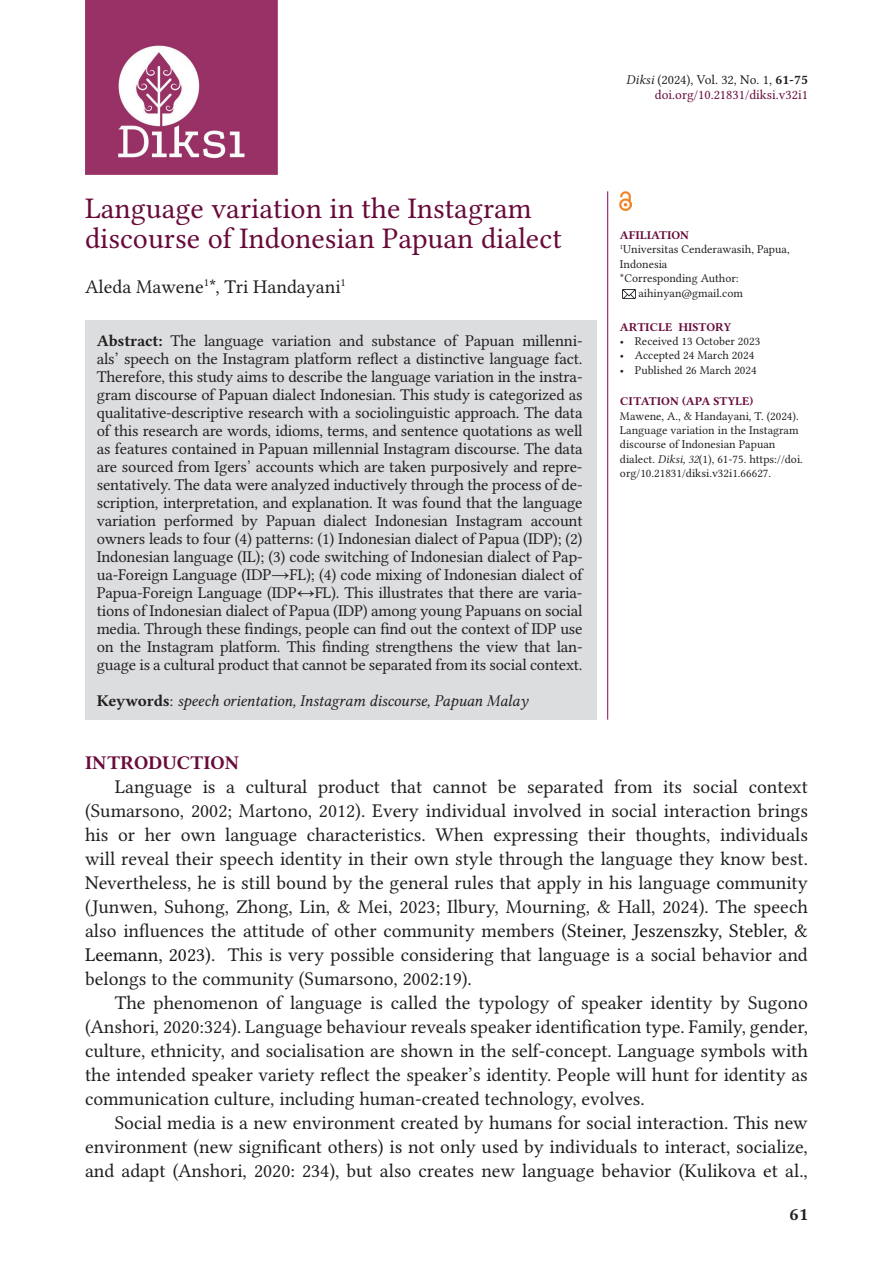
<style>
.page{position:relative;width:893px;height:1263px;background:#fff}
.page>*{position:absolute;margin:0;border:0;box-sizing:border-box;transform-origin:0 0}
.t1{font:30px/30px "Libertinus Serif";color:#680b3a}
.t2{font:19.5px/24px "Libertinus Serif";color:#231f20;text-align:justify}
.t3{font:19.5px/24px "Libertinus Serif";color:#211d1e;text-align:justify}
.t4{font:700 19.5px "Libertinus Serif";color:#680b3a}
.t5{font:700 18px "Libertinus Serif";color:#231f20}
.t6{font:16.5px/18px "Libertinus Serif";letter-spacing:-.01em;color:#231f20;text-align:justify}
.t7{font:italic 16.5px "Libertinus Serif";letter-spacing:-.01em;color:#231f20}
.t8{font:13.5px/15px "Libertinus Serif";color:#680b3a;text-align:right}
.t9{font:12px/14.4px "Libertinus Serif";color:#231f20}
.t10{font:700 12px "Libertinus Serif";color:#680b3a}
.s1{font-style:italic;color:#231f20}
.s2{color:#231f20}
.s3{font-weight:700;color:#231f20}
.s4{font-weight:700}
.s5{font-weight:700;font-style:normal}
.s6{font-style:normal}
.s7{font-style:italic}
.s8{color:#161515}
</style>
<div class="page">
<img style="left:85px;top:0;width:193px;height:175px">
<div style="left:85px;top:320px;width:511px;height:400px;background:#dcdddf"></div>
<svg style="left:623px;top:289px;width:12px;height:9px"></svg>
<img style="left:620px;top:191px;width:12px;height:19px">
<hr style="left:607px;top:191px;width:1px;height:529px;background:#8d0052">
<p class="t8" style="left:626px;top:72px;width:183px"><span class="s1">Diksi</span> <span class="s2">(2024), Vol. 32, No. 1,</span> <span class="s3">61-75 </span>doi.org/10.21831/diksi.v32i1</p>
<h1 class="t1" style="left:85px;top:193px;width:478px">Language variation in the Instagram discourse of Indonesian Papuan dialect</h1>
<p class="t2" style="left:85px;top:274px;width:262px">Aleda Mawene<sup>1</sup>*, Tri Handayani<sup>1</sup></p>
<p class="t6" style="left:97px;top:331px;width:488px"><span class="s4">Abstract:</span> The language variation and substance of Papuan millenni&shy;als’ speech on the Instagram platform reflect a distinctive language fact.<br>Therefore, this study aims to describe the language variation in the instra&shy;gram discourse of Papuan dialect Indonesian. This study is categorized as qualitative-descriptive research with a sociolinguistic approach. The data of this research are words, idioms, terms, and sentence quotations as well as features contained in Papuan millennial Instagram discourse. The data are sourced from Igers’ accounts which are taken purposively and repre&shy;sentatively. The data were analyzed inductively through the process of de&shy;scription, interpretation, and explanation. It was found that the language variation performed by Papuan dialect Indonesian Instagram account owners leads to four (4) patterns: (1) Indonesian dialect of Papua (IDP); (2)<br>Indonesian language (IL); (3) code switching of Indonesian dialect of Pap&shy;ua-Foreign Language (IDP→FL); (4) code mixing of Indonesian dialect of Papua-Foreign Language (IDP↔FL). This illustrates that there are varia&shy;tions of Indonesian dialect of Papua (IDP) among young Papuans on social media. Through these findings, people can find out the context of IDP use on the Instagram platform. This finding strengthens the view that lan&shy;guage is a cultural product that cannot be separated from its social context.</p>
<p class="t7" style="left:97px;top:691px;width:433px"><span class="s5">Keywords</span><span class="s6">:</span> speech orientation, Instagram discourse, Papuan Malay</p>
<p class="t10" style="left:620px;top:227px;width:71px">AFILIATION</p>
<p class="t9" style="left:620px;top:242px;width:171px"><sup>1</sup>Universitas Cenderawasih, Papua,</p>
<p class="t9" style="left:620px;top:257px;width:49px">Indonesia</p>
<p class="t9" style="left:620px;top:271px;width:120px">*Corresponding Author:</p>
<p class="t9" style="left:638px;top:285px;width:106px">aihinyan@gmail.com</p>
<p class="t10" style="left:620px;top:318px;width:113px">ARTICLE HISTORY</p>
<p class="t9" style="left:620px;top:334px;width:142px">• Received 13 October 2023</p>
<p class="t9" style="left:620px;top:348px;width:136px">• Accepted 24 March 2024</p>
<p class="t9" style="left:620px;top:363px;width:138px">• Published 26 March 2024</p>
<p class="t10" style="left:620px;top:393px;width:135px">CITATION (APA STYLE)</p>
<p class="t9" style="left:620px;top:408px;width:184px">Mawene, A., &amp; Handayani, T. (2024).<br>Language variation in the Instagram discourse of Indonesian Papuan dialect. <span class="s7">Diksi, 32</span>(1), 61-75. https://doi. org/10.21831/diksi.v32i1.66627.</p>
<p class="t4" style="left:85px;top:749px;width:156px">INTRODUCTION</p>
<p class="t2" style="left:85px;top:774px;width:724px;text-indent:30px">Language is a cultural product that cannot be separated from its social context (Sumarsono, 2002; Martono, 2012). Every individual involved in social interaction brings his or her own language characteristics. When expressing their thoughts, individuals will reveal their speech identity in their own style through the language they know best.<br>Nevertheless, he is still bound by the general rules that apply in his language community (Junwen, Suhong, Zhong, Lin, &amp; Mei, 2023; Ilbury, Mourning, &amp; Hall, 2024). The speech also influences the attitude of other community members (<span class="s8">Steiner, Jeszenszky, Stebler, &amp; Leemann, 2023)</span>. This is very possible considering that language is a social behavior and belongs to the community (Sumarsono, 2002:19).</p>
<p class="t2" style="left:85px;top:990px;width:724px;text-indent:30px">The phenomenon of language is called the typology of speaker identity by Sugono (Anshori, 2020:324). Language behaviour reveals speaker identification type. Family, gender, culture, ethnicity, and socialisation are shown in the self-concept. Language symbols with the intended speaker variety reflect the speaker’s identity. People will hunt for identity as communication culture, including human-created technology, evolves.</p>
<p class="t3" style="left:85px;top:1110px;width:724px;text-indent:30px">Social media is a new environment created by humans for social interaction. This new environment (new significant others) is not only used by individuals to interact, socialize, and adapt (Anshori, 2020: 234), but also creates <span class="s2">new</span> language behavior (Kulikova et al.,</p>
<p class="t5" style="left:789px;top:1201px;width:20px">61</p>
</div>
